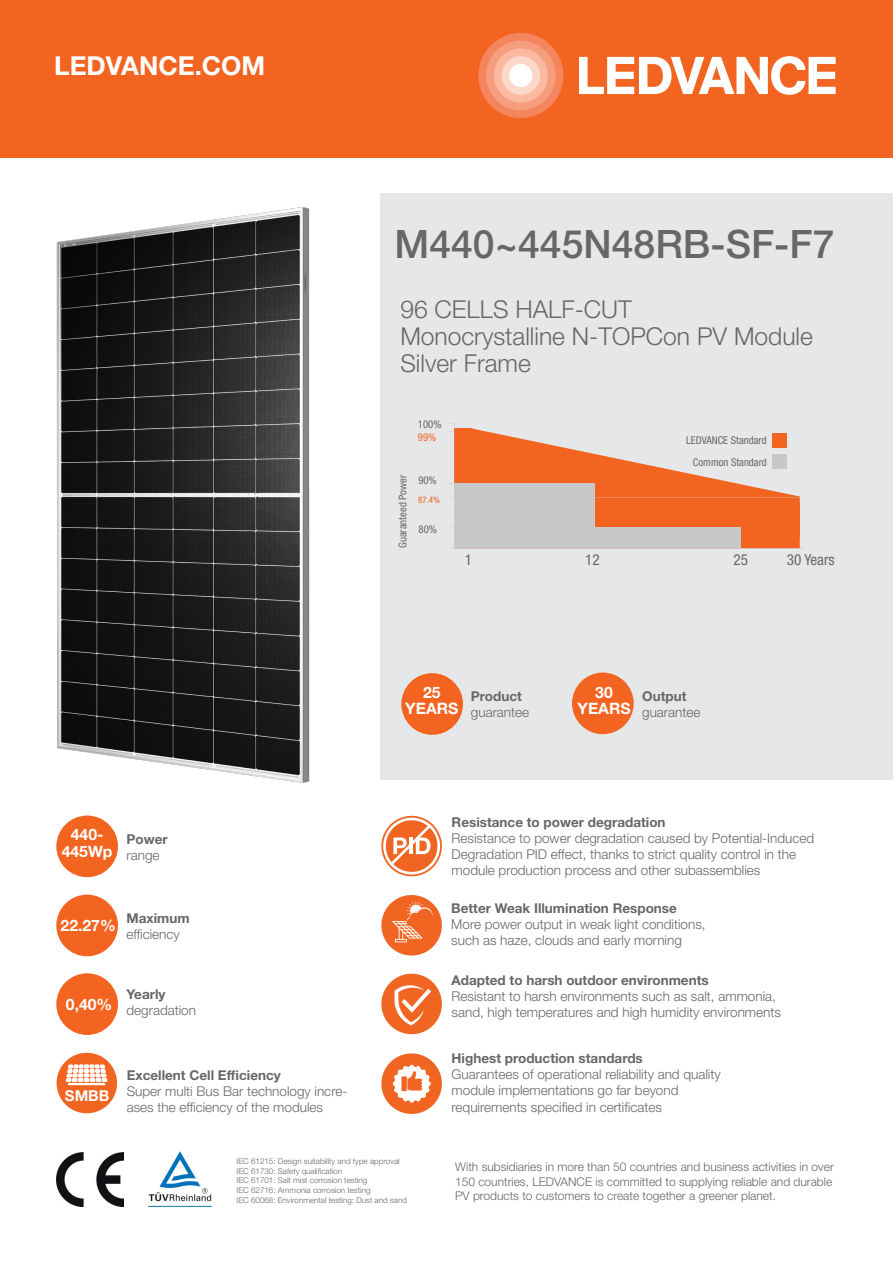
<style>
.page{position:relative;width:893px;height:1263px;background:#fff}
.page>*{position:absolute;margin:0;border:0;box-sizing:border-box;transform-origin:0 0}
.t1{font:500 39.15px "Helvetica Neue LT Pro";color:#67676a}
.t2{font:700 26.1px "Helvetica Neue LT Pro";color:#fff}
.t3{font:300 24.6px "Helvetica Neue LT Pro";color:#67676a}
.t4{font:700 15.75px "Helvetica Neue LT Pro";color:#fff}
.t5{font:condensed 15.15px "Helvetica Neue LT Pro";color:#67676a}
.t6{font:700 15px "Helvetica Neue LT Pro";color:#fff}
.t7{font:300 13.5px/16.2px "Helvetica Neue LT Pro";color:#67676a}
.t8{font:700 13.5px "Helvetica Neue LT Pro";color:#67676a}
.t9{font:300 12px/14.4px "Helvetica Neue LT Pro";color:#67676a}
.t10{font:condensed 10.8px/22.5px "Helvetica Neue LT Pro";color:#67676a;text-align:right}
.t11{font:condensed 9px "Helvetica Neue LT Pro";color:#f36421}
.t12{font:300 8.1px "Helvetica Neue LT Pro";color:#67676a}
.s1{color:#f36421}
</style>
<div class="page">
<div style="left:0;top:0;width:893px;height:157px;background:#f36421"></div>
<svg style="left:579px;top:56px;width:257px;height:39px"></svg>
<div style="left:478px;top:33px;width:85px;height:85px;background:#f5855d;border-radius:50%"></div>
<div style="left:486px;top:41px;width:70px;height:69px;background:#f69d7e;border-radius:50%"></div>
<div style="left:494px;top:48px;width:54px;height:55px;background:#fab9a0;border-radius:50%"></div>
<div style="left:501px;top:56px;width:39px;height:39px;background:#fcd8cb;border-radius:50%"></div>
<div style="left:509px;top:64px;width:23px;height:23px;background:#fff;border-radius:50%"></div>
<div style="left:380px;top:193px;width:513px;height:587px;background:#e6e7e9"></div>
<svg style="left:381px;top:895px;width:61px;height:60px"></svg>
<svg style="left:381px;top:816px;width:61px;height:60px"></svg>
<svg style="left:381px;top:974px;width:61px;height:60px"></svg>
<svg style="left:381px;top:1053px;width:61px;height:61px"></svg>
<div style="left:56px;top:815px;width:62px;height:62px;background:#f36421;border-radius:50%"></div>
<div style="left:56px;top:895px;width:62px;height:61px;background:#f36421;border-radius:50%"></div>
<div style="left:56px;top:973px;width:62px;height:62px;background:#f36421;border-radius:50%"></div>
<svg style="left:57px;top:1053px;width:60px;height:60px"></svg>
<img style="left:56px;top:1152px;width:67px;height:54px">
<img style="left:148px;top:1151px;width:64px;height:56px">
<div style="left:401px;top:673px;width:62px;height:62px;background:#f36421;border-radius:50%"></div>
<div style="left:572px;top:672px;width:62px;height:62px;background:#f36421;border-radius:50%"></div>
<svg style="left:450px;top:423px;width:354px;height:126px"></svg>
<hr style="left:454px;top:497px;width:141px;height:1px;background:#c6c8c9">
<div style="left:744px;top:503px;width:56px;height:34px;background:#f36421"></div>
<img style="left:56px;top:207px;width:254px;height:576px">
<p class="t2" style="left:54px;top:50px;width:213px">LEDVANCE.COM</p>
<p class="t4" style="left:71px;top:824px;width:34px">440-</p>
<p class="t4" style="left:62px;top:841px;width:52px">445Wp</p>
<p class="t8" style="left:126px;top:831px;width:43px">Power</p>
<p class="t7" style="left:126px;top:847px;width:35px">range</p>
<p class="t4" style="left:61px;top:915px;width:57px">22.27%</p>
<p class="t8" style="left:126px;top:909px;width:65px">Maximum</p>
<p class="t7" style="left:126px;top:926px;width:55px">efficiency</p>
<p class="t4" style="left:66px;top:995px;width:48px">0,40%</p>
<p class="t8" style="left:126px;top:986px;width:41px">Yearly</p>
<p class="t7" style="left:126px;top:1002px;width:71px">degradation</p>
<p class="t6" style="left:65px;top:1086px;width:46px">SMBB</p>
<p class="t8" style="left:127px;top:1067px;width:156px">Excellent Cell Efficiency</p>
<p class="t7" style="left:127px;top:1083px;width:222px">Super multi Bus Bar technology incre&shy;ases the efficiency of the modules</p>
<p class="t1" style="left:395px;top:220px;width:441px">M440~445N48RB-SF-F7</p>
<p class="t3" style="left:400px;top:294px;width:233px">96 CELLS HALF-CUT</p>
<p class="t3" style="left:400px;top:321px;width:414px">Monocrystalline N-TOPCon PV Module</p>
<p class="t3" style="left:400px;top:348px;width:132px">Silver Frame</p>
<p class="t10" style="left:391px;top:548px;width:75px;rotate:-90deg">Guaranteed Power</p>
<p class="t10" style="left:418px;top:417px;width:25px;line-height:12.9px;text-align:left">100%<br><span class="s1">99%</span></p>
<p class="t10" style="left:418px;top:468px;width:20px">90%</p>
<p class="t11" style="left:418px;top:494px;width:23px">87.4%</p>
<p class="t10" style="left:418px;top:518px;width:20px">80%</p>
<p class="t10" style="left:686px;top:428px;width:82px">LEDVANCE Standard<br>Common Standard</p>
<p class="t5" style="left:465px;top:551px;width:9px">1</p>
<p class="t5" style="left:585px;top:551px;width:16px">12</p>
<p class="t5" style="left:733px;top:551px;width:16px">25</p>
<p class="t5" style="left:787px;top:551px;width:49px">30 Years</p>
<p class="t4" style="left:423px;top:682px;width:19px">25</p>
<p class="t4" style="left:405px;top:698px;width:55px">YEARS</p>
<p class="t8" style="left:471px;top:688px;width:53px">Product</p>
<p class="t7" style="left:471px;top:704px;width:60px">guarantee</p>
<p class="t4" style="left:595px;top:682px;width:19px">30</p>
<p class="t4" style="left:577px;top:698px;width:55px">YEARS</p>
<p class="t4" style="left:593px;top:686px;width:19px">25</p>
<p class="t4" style="left:585px;top:703px;width:34px">Yers</p>
<p class="t8" style="left:642px;top:688px;width:46px">Output</p>
<p class="t7" style="left:642px;top:704px;width:60px">guarantee</p>
<p class="t8" style="left:452px;top:813px;width:215px">Resistance to power degradation</p>
<p class="t7" style="left:452px;top:830px;width:364px">Resistance to power degradation caused by Potential-Induced<br>Degradation PID effect, thanks to strict quality control in the module production process and other subassemblies</p>
<p class="t8" style="left:451px;top:899px;width:227px">Better Weak Illumination Response</p>
<p class="t7" style="left:451px;top:916px;width:256px">More power output in weak light conditions,</p>
<p class="t7" style="left:451px;top:932px;width:232px">such as haze, clouds and early morning</p>
<p class="t8" style="left:452px;top:972px;width:259px">Adapted to harsh outdoor environments</p>
<p class="t7" style="left:452px;top:988px;width:326px">Resistant to harsh environments such as salt, ammonia,</p>
<p class="t7" style="left:452px;top:1004px;width:331px">sand, high temperatures and high humidity environments</p>
<p class="t8" style="left:452px;top:1049px;width:193px">Highest production standards</p>
<p class="t7" style="left:452px;top:1066px;width:271px">Guarantees of operational reliability and quality</p>
<p class="t7" style="left:452px;top:1082px;width:228px">module implementations go far beyond</p>
<p class="t7" style="left:452px;top:1098px;width:212px">requirements specified in certificates</p>
<p class="t12" style="left:237px;top:1156px;width:165px">IEC 61215: Design suitability and type approval</p>
<p class="t12" style="left:237px;top:1166px;width:107px">IEC 61730: Safety qualification</p>
<p class="t12" style="left:237px;top:1175px;width:132px">IEC 61701: Salt mist corrosion testing</p>
<p class="t12" style="left:237px;top:1185px;width:135px">IEC 62716: Ammonia corrosion testing</p>
<p class="t12" style="left:237px;top:1195px;width:172px">IEC 60068: Environmental testing: Dust and sand</p>
<p class="t9" style="left:455px;top:1160px;width:380px">With subsidiaries in more than 50 countries and business activities in over<br>150 countries, LEDVANCE is committed to supplying reliable and durable<br>PV products to customers to create together a greener planet.</p>
</div>
